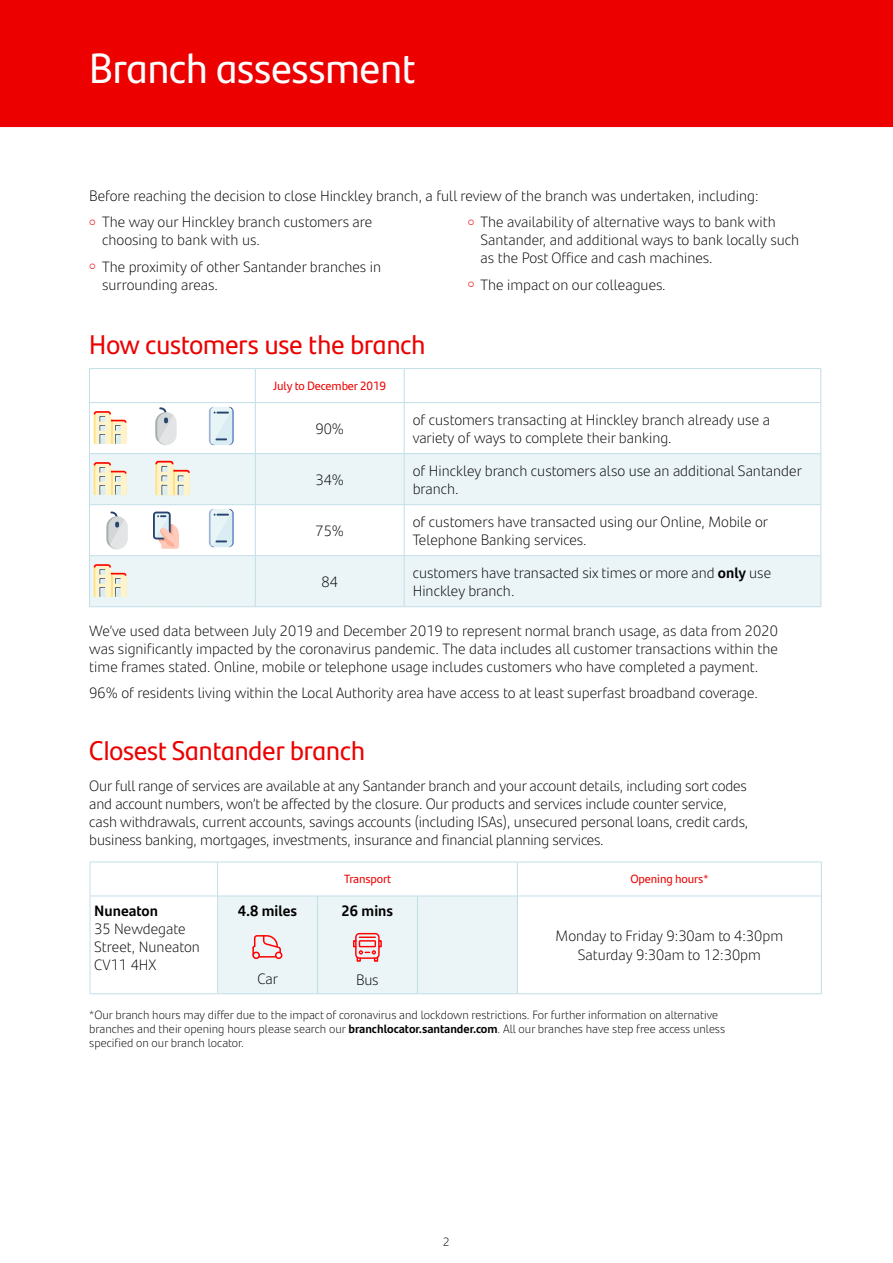
<style>
.page{position:relative;width:893px;height:1263px;background:#fff}
.page>*{position:absolute;margin:0;border:0;box-sizing:border-box;transform-origin:0 0}
.t1{font:42px "Santander Headline";color:#fff}
.t2{font:27px "Santander Headline";color:#ec0000}
.t3{font:300 15px/18px "Santander Text";color:#000}
.t4{font:700 15px "Santander Text";color:#000}
.t5{font:300 12px/14.4px "Santander Text";color:#000}
.t6{font:12px "Santander Text";letter-spacing:-.01em;color:#ec0000}
.s1{color:#ec0000}
.s2{font-weight:700}
</style>
<div class="page">
<hr style="left:821px;top:862px;width:1px;height:34px;background:#c3dee7">
<hr style="left:821px;top:896px;width:1px;height:97px;background:#c3dee7">
<hr style="left:517px;top:993px;width:305px;height:1px;background:#c3dee7">
<div style="left:0;top:0;width:893px;height:127px;background:#ec0000"></div>
<svg style="left:90px;top:454px;width:731px;height:152px;fill:#ebf4f7"></svg>
<hr style="left:89px;top:369px;width:1px;height:33px;background:#c3dee7">
<hr style="left:89px;top:368px;width:56px;height:1px;background:#c3dee7">
<hr style="left:145px;top:368px;width:55px;height:1px;background:#c3dee7">
<hr style="left:200px;top:368px;width:55px;height:1px;background:#c3dee7">
<hr style="left:255px;top:369px;width:1px;height:33px;background:#c3dee7">
<hr style="left:255px;top:368px;width:149px;height:1px;background:#c3dee7">
<hr style="left:404px;top:369px;width:1px;height:33px;background:#c3dee7">
<hr style="left:404px;top:368px;width:417px;height:1px;background:#c3dee7">
<hr style="left:821px;top:369px;width:1px;height:33px;background:#c3dee7">
<hr style="left:89px;top:402px;width:56px;height:1px;background:#c3dee7">
<hr style="left:145px;top:402px;width:55px;height:1px;background:#c3dee7">
<hr style="left:200px;top:402px;width:55px;height:1px;background:#c3dee7">
<hr style="left:255px;top:402px;width:149px;height:1px;background:#c3dee7">
<hr style="left:404px;top:402px;width:417px;height:1px;background:#c3dee7">
<hr style="left:821px;top:403px;width:1px;height:50px;background:#c3dee7">
<hr style="left:89px;top:454px;width:1px;height:50px;background:#c3dee7">
<hr style="left:255px;top:454px;width:1px;height:50px;background:#c3dee7">
<hr style="left:404px;top:454px;width:1px;height:50px;background:#c3dee7">
<hr style="left:821px;top:454px;width:1px;height:50px;background:#c3dee7">
<hr style="left:89px;top:505px;width:1px;height:50px;background:#c3dee7">
<hr style="left:89px;top:504px;width:56px;height:1px;background:#c3dee7">
<hr style="left:145px;top:504px;width:55px;height:1px;background:#c3dee7">
<hr style="left:200px;top:504px;width:55px;height:1px;background:#c3dee7">
<hr style="left:255px;top:505px;width:1px;height:50px;background:#c3dee7">
<hr style="left:255px;top:504px;width:149px;height:1px;background:#c3dee7">
<hr style="left:404px;top:505px;width:1px;height:50px;background:#c3dee7">
<hr style="left:404px;top:504px;width:417px;height:1px;background:#c3dee7">
<hr style="left:821px;top:505px;width:1px;height:50px;background:#c3dee7">
<hr style="left:89px;top:556px;width:1px;height:50px;background:#c3dee7">
<hr style="left:89px;top:555px;width:56px;height:1px;background:#c3dee7">
<hr style="left:89px;top:606px;width:56px;height:1px;background:#c3dee7">
<hr style="left:145px;top:555px;width:55px;height:1px;background:#c3dee7">
<hr style="left:145px;top:606px;width:55px;height:1px;background:#c3dee7">
<hr style="left:200px;top:555px;width:55px;height:1px;background:#c3dee7">
<hr style="left:200px;top:606px;width:55px;height:1px;background:#c3dee7">
<hr style="left:255px;top:556px;width:1px;height:50px;background:#c3dee7">
<hr style="left:255px;top:555px;width:149px;height:1px;background:#c3dee7">
<hr style="left:255px;top:606px;width:149px;height:1px;background:#c3dee7">
<hr style="left:404px;top:556px;width:1px;height:50px;background:#c3dee7">
<hr style="left:404px;top:555px;width:417px;height:1px;background:#c3dee7">
<hr style="left:821px;top:556px;width:1px;height:50px;background:#c3dee7">
<hr style="left:404px;top:606px;width:417px;height:1px;background:#c3dee7">
<svg style="left:89px;top:403px;width:732px;height:51px"></svg>
<svg style="left:94px;top:462px;width:32px;height:33px"></svg>
<svg style="left:155px;top:461px;width:35px;height:34px"></svg>
<svg style="left:106px;top:511px;width:22px;height:38px"></svg>
<svg style="left:153px;top:512px;width:26px;height:37px"></svg>
<svg style="left:209px;top:509px;width:25px;height:38px"></svg>
<svg style="left:94px;top:564px;width:32px;height:33px"></svg>
<svg style="left:90px;top:862px;width:731px;height:132px"></svg>
<h1 class="t1" style="left:89px;top:36px;width:328px">Branch assessment</h1>
<p class="t3" style="left:89px;top:186px;width:671px">Before reaching the decision to close Hinckley branch, a full review of the branch was undertaken, including:</p>
<p class="t3" style="left:102px;top:212px;width:272px;text-indent:-13px"><span class="s1">○</span> The way our Hinckley branch customers are choosing to bank with us.</p>
<p class="t3" style="left:102px;top:257px;width:281px;text-indent:-13px"><span class="s1">○</span> The proximity of other Santander branches in surrounding areas.</p>
<p class="t3" style="left:480px;top:212px;width:320px;text-indent:-13px"><span class="s1">○</span> The availability of alternative ways to bank with<br>Santander, and additional ways to bank locally such as the Post Office and cash machines.</p>
<p class="t3" style="left:468px;top:275px;width:200px"><span class="s1">○</span> The impact on our colleagues.</p>
<h2 class="t2" style="left:89px;top:324px;width:337px">How customers use the branch</h2>
<p class="t6" style="left:273px;top:377px;width:114px">July to December 2019</p>
<p class="t3" style="left:315px;top:419px;width:30px">90%</p>
<p class="t3" style="left:413px;top:410px;width:359px">of customers transacting at Hinckley branch already use a variety of ways to complete their banking.</p>
<p class="t3" style="left:315px;top:470px;width:30px">34%</p>
<p class="t3" style="left:413px;top:461px;width:391px">of Hinckley branch customers also use an additional Santander branch.</p>
<p class="t3" style="left:315px;top:521px;width:30px">75%</p>
<p class="t3" style="left:413px;top:512px;width:357px">of customers have transacted using our Online, Mobile or<br>Telephone Banking services.</p>
<p class="t3" style="left:321px;top:572px;width:18px">84</p>
<p class="t3" style="left:413px;top:563px;width:360px">customers have transacted six times or more and <span class="s2">only</span> use<br>Hinckley branch.</p>
<p class="t3" style="left:89px;top:621px;width:690px;text-align:justify">We’ve used data between July 2019 and December 2019 to represent normal branch usage, as data from 2020 was significantly impacted by the coronavirus pandemic. The data includes all customer transactions within the time frames stated. Online, mobile or telephone usage includes customers who have completed a payment.</p>
<p class="t3" style="left:89px;top:683px;width:670px">96% of residents living within the Local Authority area have access to at least superfast broadband coverage.</p>
<h2 class="t2" style="left:89px;top:730px;width:277px">Closest Santander branch</h2>
<p class="t3" style="left:89px;top:776px;width:661px">Our full range of services are available at any Santander branch and your account details, including sort codes and account numbers, won’t be affected by the closure. Our products and services include counter service, cash withdrawals, current accounts, savings accounts (including ISAs), unsecured personal loans, credit cards, business banking, mortgages, investments, insurance and financial planning services.</p>
<p class="t6" style="left:344px;top:870px;width:49px">Transport</p>
<p class="t6" style="left:630px;top:870px;width:79px">Opening hours*</p>
<p class="t4" style="left:238px;top:898px;width:61px">4.8 miles</p>
<p class="t4" style="left:342px;top:899px;width:53px">26 mins</p>
<p class="t4" style="left:94px;top:899px;width:65px">Nuneaton</p>
<p class="t3" style="left:94px;top:919px;width:107px">35 Newdegate<br>Street, Nuneaton<br>CV11 4HX</p>
<p class="t3" style="left:556px;top:925px;width:229px;line-height:19.5px;text-align:center">Monday to Friday 9:30am to 4:30pm<br>Saturday 9:30am to 12:30pm</p>
<p class="t3" style="left:257px;top:969px;width:22px">Car</p>
<p class="t3" style="left:356px;top:970px;width:24px">Bus</p>
<p class="t5" style="left:89px;top:1007px;width:637px">*Our branch hours may differ due to the impact of coronavirus and lockdown restrictions. For further information on alternative branches and their opening hours please search our <span class="s2">branchlocator.santander.com</span>. All our branches have step free access unless specified on our branch locator.</p>
<p class="t5" style="left:443px;top:1233px;width:8px">2</p>
</div>
